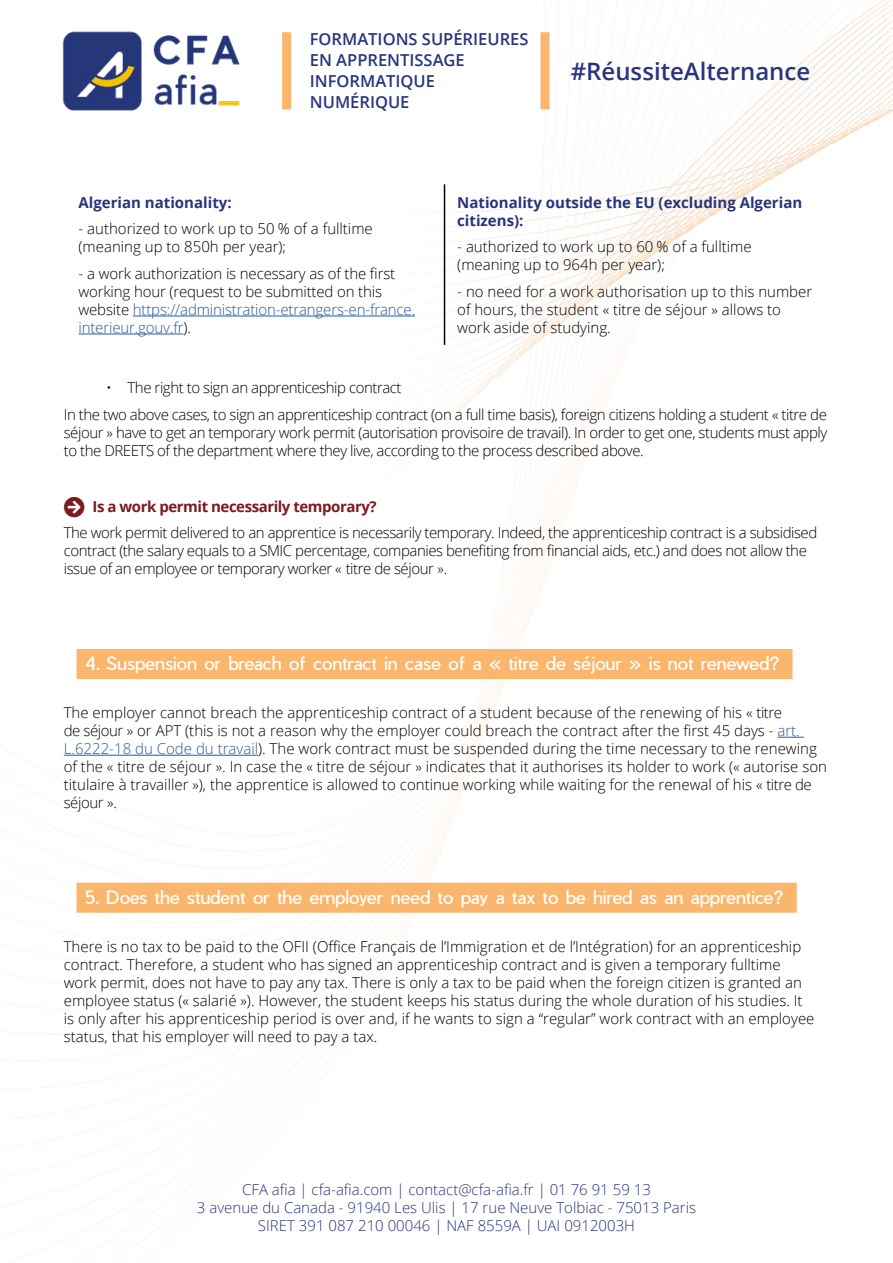
<style>
.page{position:relative;width:893px;height:1263px;background:#fff}
.page>*{position:absolute;margin:0;border:0;box-sizing:border-box;transform-origin:0 0}
.t1{font:600 24px "Open Sans";color:#28357c}
.t2{font:18px "Pier Sans";letter-spacing:-.01em;color:#fff}
.t3{font:600 16.5px/21px "Open Sans";color:#28357c}
.t4{font:300 15px/18px "Open Sans";color:#000}
.t5{font:300 15px/18px "Open Sans";letter-spacing:-.03em;color:#000}
.t6{font:300 15px/18px "Open Sans";color:#28357c;text-align:center}
.t7{font:700 15px/18px "Open Sans";color:#28357c}
.t8{font:700 15px "Open Sans";letter-spacing:-.03em;color:#7b1a1f}
.s1{color:#275b9b}
</style>
<div class="page">
<img style="left:0;top:0;width:893px;height:1263px">
<img style="left:58px;top:29px;width:203px;height:90px">
<div style="left:282px;top:32px;width:9px;height:77px;background:#f9b66c"></div>
<div style="left:540px;top:32px;width:9px;height:77px;background:#f9b66c"></div>
<div style="left:77px;top:649px;width:715px;height:30px;background:#f9b66c"></div>
<svg style="left:777px;top:737px;width:27px;height:1px"></svg>
<hr style="left:64px;top:755px;width:194px;height:1px;background:#275b9b">
<div style="left:77px;top:883px;width:720px;height:30px;background:#f9b66c"></div>
<hr style="left:444px;top:184px;width:1px;height:161px;background:#000">
<hr style="left:133px;top:316px;width:282px;height:1px;background:#275b9b">
<hr style="left:79px;top:334px;width:104px;height:1px;background:#275b9b">
<svg style="left:64px;top:497px;width:20px;height:20px"></svg>
<p class="t3" style="left:310px;top:28px;width:220px">FORMATIONS SUPÉRIEURES<br>EN APPRENTISSAGE<br>INFORMATIQUE<br>NUMÉRIQUE</p>
<h1 class="t1" style="left:571px;top:54px;width:241px">#RéussiteAlternance</h1>
<p class="t7" style="left:79px;top:193px;width:155px">Algerian nationality:</p>
<p class="t4" style="left:79px;top:219px;width:296px">- authorized to work up to 50 % of a fulltime (meaning up to 850h per year);</p>
<p class="t4" style="left:79px;top:264px;width:338px">- a work authorization is necessary as of the first working hour (request to be submitted on this website <span class="s1">https://administration-etrangers-en-france. interieur.gouv.fr</span>).</p>
<p class="t7" style="left:457px;top:193px;width:346px">Nationality outside the EU (excluding Algerian citizens):</p>
<p class="t4" style="left:457px;top:237px;width:296px">- authorized to work up to 60 % of a fulltime (meaning up to 964h per year);</p>
<p class="t4" style="left:457px;top:282px;width:356px">- no need for a work authorisation up to this number of hours, the student « titre de séjour » allows to work aside of studying.</p>
<p class="t5" style="left:64px;top:374px;width:765px;line-height:26.5px;text-indent:43px">• The right to sign an apprenticeship contract<br>In the two above cases, to sign an apprenticeship contract (on a full time basis), foreign citizens holding a student « titre de</p>
<p class="t5" style="left:64px;top:423px;width:765px">séjour » have to get an temporary work permit (autorisation provisoire de travail). In order to get one, students must apply to the DREETS of the department where they live, according to the process described above.</p>
<p class="t8" style="left:93px;top:496px;width:286px">Is a work permit necessarily temporary?</p>
<p class="t5" style="left:64px;top:524px;width:755px">The work permit delivered to an apprentice is necessarily temporary. Indeed, the apprenticeship contract is a subsidised contract (the salary equals to a SMIC percentage, companies benefiting from financial aids, etc.) and does not allow the issue of an employee or temporary worker « titre de séjour ».</p>
<p class="t2" style="left:85px;top:652px;width:696px">4. Suspension or breach of contract in case of a « titre de séjour » is not renewed?</p>
<p class="t4" style="left:64px;top:703px;width:765px">The employer cannot breach the apprenticeship contract of a student because of the renewing of his « titre<br>de séjour » or APT (this is not a reason why the employer could breach the contract after the first 45 days - <span class="s1">art.<br>L.6222-18 du Code du travail</span>). The work contract must be suspended during the time necessary to the renewing of the « titre de séjour ». In case the « titre de séjour » indicates that it authorises its holder to work (« autorise son titulaire à travailler »), the apprentice is allowed to continue working while waiting for the renewal of his « titre de séjour ».</p>
<p class="t2" style="left:85px;top:885px;width:700px">5. Does the student or the employer need to pay a tax to be hired as an apprentice?</p>
<p class="t4" style="left:64px;top:937px;width:752px">There is no tax to be paid to the OFII (Office Français de l’Immigration et de l’Intégration) for an apprenticeship contract. Therefore, a student who has signed an apprenticeship contract and is given a temporary fulltime work permit, does not have to pay any tax. There is only a tax to be paid when the foreign citizen is granted an employee status (« salarié »). However, the student keeps his status during the whole duration of his studies. It is only after his apprenticeship period is over and, if he wants to sign a “regular” work contract with an employee status, that his employer will need to pay a tax.</p>
<p class="t6" style="left:197px;top:1180px;width:501px">CFA afia | cfa-afia.com | contact@cfa-afia.fr | 01 76 91 59 13<br>3 avenue du Canada - 91940 Les Ulis | 17 rue Neuve Tolbiac - 75013 Paris<br>SIRET 391 087 210 00046 | NAF 8559A | UAI 0912003H</p>
</div>
